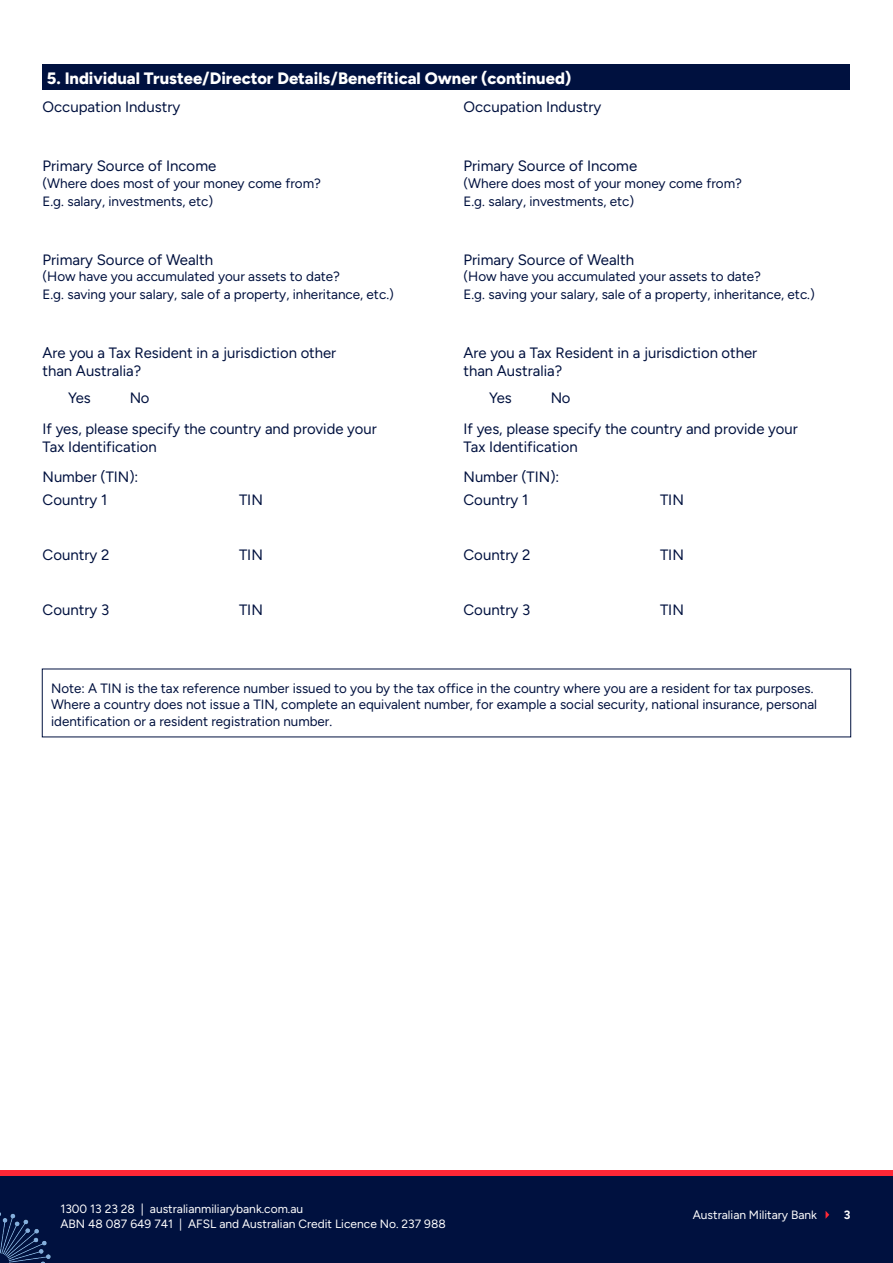
<style>
.page{position:relative;width:893px;height:1263px;background:#fff}
.page>*{position:absolute;margin:0;border:0;box-sizing:border-box;transform-origin:0 0}
.t1{font:800 16.5px "Figtree";color:#fff}
.t2{font:15px/30.8px "Figtree";color:#00113f}
.t3{font:13.5px/18px "Figtree";color:#00113f}
.t4{font:12px/15px "Figtree";color:#fff}
.t5{font:700 12px "Figtree";color:#fff}
</style>
<div class="page">
<div style="left:0;top:1174px;width:893px;height:89px;background:#00113f"></div>
<svg style="left:826px;top:1211px;width:3px;height:8px"></svg>
<img style="left:0;top:1212px;width:51px;height:51px">
<div style="left:0;top:1170px;width:893px;height:5px;background:#ff2736"></div>
<div style="left:43px;top:64px;width:807px;height:25px;background:#00113f"></div>
<p class="t1" style="left:47px;top:68px;width:526px">5. Individual Trustee/Director Details/Benefitical Owner (continued)</p>
<p class="t2" style="left:43px;top:91px;width:139px">Occupation Industry</p>
<p class="t2" style="left:43px;top:151px;width:175px">Primary Source of Income</p>
<p class="t3" style="left:43px;top:174px;width:280px">(Where does most of your money come from?<br>E.g. salary, investments, etc)</p>
<p class="t2" style="left:43px;top:244px;width:172px">Primary Source of Wealth</p>
<p class="t3" style="left:43px;top:267px;width:353px">(How have you accumulated your assets to date?<br>E.g. saving your salary, sale of a property, inheritance, etc.)</p>
<p class="t2" style="left:43px;top:344px;width:295px;line-height:18px">Are you a Tax Resident in a jurisdiction other than Australia?</p>
<p class="t2" style="left:68px;top:382px;width:24px">Yes</p>
<p class="t2" style="left:43px;top:382px;width:336px;text-indent:87px">No<br>If yes, please specify the country and provide your</p>
<p class="t2" style="left:43px;top:431px;width:116px">Tax Identification<br>Number (TIN):</p>
<p class="t2" style="left:43px;top:484px;width:66px">Country 1</p>
<p class="t2" style="left:239px;top:484px;width:25px">TIN</p>
<p class="t2" style="left:43px;top:539px;width:68px">Country 2</p>
<p class="t2" style="left:239px;top:539px;width:25px">TIN</p>
<p class="t2" style="left:43px;top:594px;width:68px">Country 3</p>
<p class="t2" style="left:239px;top:594px;width:25px">TIN</p>
<p class="t2" style="left:463px;top:91px;width:139px">Occupation Industry</p>
<p class="t2" style="left:463px;top:151px;width:175px">Primary Source of Income</p>
<p class="t3" style="left:463px;top:174px;width:280px">(Where does most of your money come from?<br>E.g. salary, investments, etc)</p>
<p class="t2" style="left:463px;top:244px;width:172px">Primary Source of Wealth</p>
<p class="t3" style="left:463px;top:267px;width:353px">(How have you accumulated your assets to date?<br>E.g. saving your salary, sale of a property, inheritance, etc.)</p>
<p class="t2" style="left:463px;top:344px;width:295px;line-height:18px">Are you a Tax Resident in a jurisdiction other than Australia?</p>
<p class="t2" style="left:489px;top:382px;width:24px">Yes</p>
<p class="t2" style="left:463px;top:382px;width:336px;text-indent:87px">No<br>If yes, please specify the country and provide your</p>
<p class="t2" style="left:463px;top:431px;width:116px">Tax Identification<br>Number (TIN):</p>
<p class="t2" style="left:463px;top:484px;width:66px">Country 1</p>
<p class="t2" style="left:660px;top:484px;width:25px">TIN</p>
<p class="t2" style="left:463px;top:539px;width:68px">Country 2</p>
<p class="t2" style="left:660px;top:539px;width:25px">TIN</p>
<p class="t2" style="left:463px;top:594px;width:68px">Country 3</p>
<p class="t2" style="left:660px;top:594px;width:25px">TIN</p>
<p class="t3" style="left:51px;top:680px;width:767px;line-height:16.2px">Note: A TIN is the tax reference number issued to you by the tax office in the country where you are a resident for tax purposes.<br>Where a country does not issue a TIN, complete an equivalent number, for example a social security, national insurance, personal identification or a resident registration number.</p>
<p class="t4" style="left:60px;top:1201px;width:387px">1300 13 23 28 | australianmiliarybank.com.au<br>ABN 48 087 649 741 | AFSL and Australian Credit Licence No. 237 988</p>
<p class="t4" style="left:693px;top:1207px;width:126px">Australian Military Bank</p>
<p class="t5" style="left:844px;top:1208px;width:8px">3</p>
</div>
